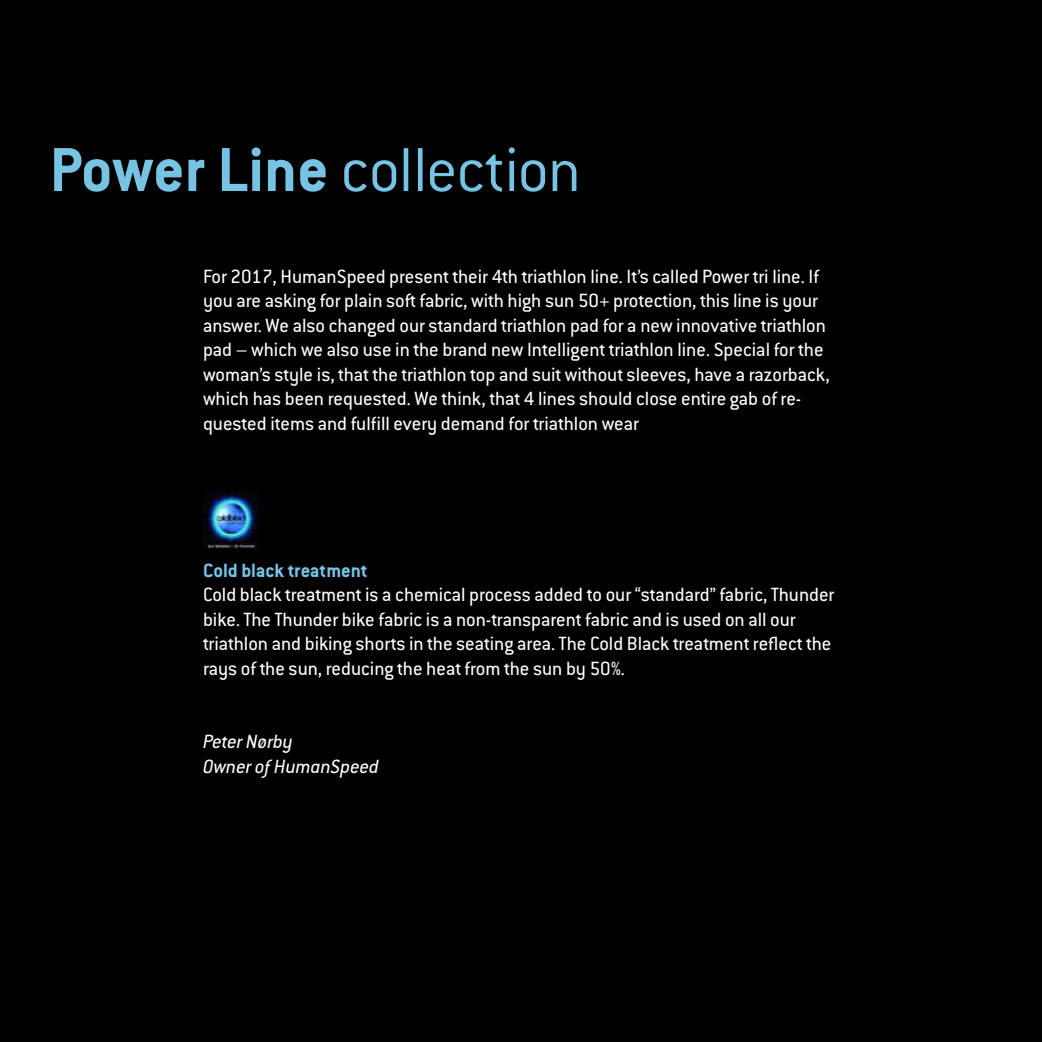
<style>
.page{position:relative;width:1042px;height:1042px;background:#000}
.page>*{position:absolute;margin:0;border:0;box-sizing:border-box;transform-origin:0 0}
.t1{font:300 68.25px "Conduit ITC Std";letter-spacing:-.015em;color:#76c3e4}
.t2{font:21px/24.5px "Conduit ITC Std";color:#fff}
.t3{font:italic 21px/24.5px "Conduit ITC Std";color:#fff}
.t4{font:700 21px "Conduit ITC Std";color:#76c3e4}
.s1{font-weight:700}
</style>
<div class="page">
<img style="left:203px;top:492px;width:56px;height:56px">
<h1 class="t1" style="left:50px;top:128px;width:533px"><span class="s1">Power Line</span> collection</h1>
<p class="t2" style="left:203px;top:263px;width:628px">For 2017, HumanSpeed present their 4th triathlon line. It’s called Power tri line. If you are asking for plain soft fabric, with high sun 50+ protection, this line is your answer. We also changed our standard triathlon pad for a new innovative triathlon pad – which we also use in the brand new Intelligent triathlon line. Special for the woman’s style is, that the triathlon top and suit without sleeves, have a razorback, which has been requested. We think, that 4 lines should close entire gab of re&shy;quested items and fulfill every demand for triathlon wear</p>
<p class="t4" style="left:203px;top:557px;width:166px">Cold black treatment</p>
<p class="t2" style="left:203px;top:582px;width:633px">Cold black treatment is a chemical process added to our “standard” fabric, Thunder bike. The Thunder bike fabric is a non-transparent fabric and is used on all our triathlon and biking shorts in the seating area. The Cold Black treatment reflect the rays of the sun, reducing the heat from the sun by 50%.</p>
<p class="t3" style="left:203px;top:729px;width:178px">Peter Nørby<br>Owner of HumanSpeed</p>
</div>
